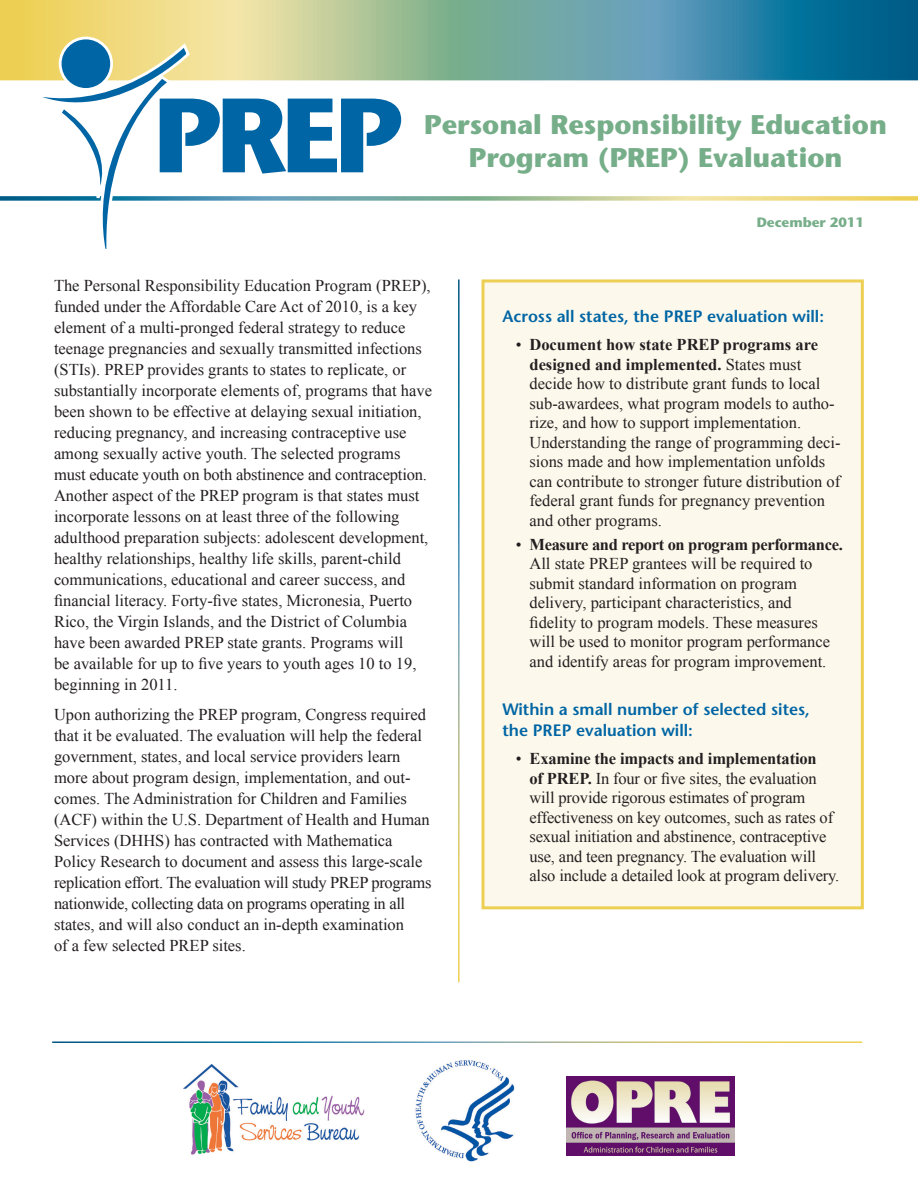
<style>
.page{position:relative;width:918px;height:1188px;background:#fff}
.page>*{position:absolute;margin:0;border:0;box-sizing:border-box;transform-origin:0 0}
.t1{font:700 105.3px "Stone Sans Std";color:#0065a4}
.t2{font:700 27px/33px "Stone Sans Std";color:#77ae8a;text-align:center}
.t3{font:16.5px/21px "Times New Roman";color:#231f20}
.t4{font:600 16.5px/21px "Stone Sans Std";color:#0065a4}
.t5{font:700 13.5px "Stone Sans Std";color:#77ae8a}
.s1{font-weight:700}
</style>
<div class="page">
<svg style="left:0;top:0;width:918px;height:80px;background:#81ab99"></svg>
<svg style="left:0;top:196px;width:918px;height:5px;background:#aec2a1"></svg>
<div style="left:59px;top:37px;width:54px;height:54px;border:3px solid #fff;border-radius:50%"></div>
<svg style="left:26px;top:42px;width:165px;height:206px"></svg>
<div style="left:483px;top:281px;width:379px;height:627px;background:#fcf9ec"></div>
<div style="left:482px;top:279px;width:382px;height:630px;border:3px solid #edd053"></div>
<img style="left:184px;top:1065px;width:181px;height:90px">
<img style="left:415px;top:1060px;width:100px;height:102px">
<img style="left:566px;top:1076px;width:168px;height:79px">
<h1 class="t1" style="left:153px;top:73px;width:251px">PREP</h1>
<h2 class="t2" style="left:424px;top:108px;width:464px">Personal Responsibility Education<br>Program (PREP) Evaluation</h2>
<p class="t5" style="left:757px;top:215px;width:109px">December 2011</p>
<p class="t3" style="left:54px;top:275px;width:380px">The Personal Responsibility Education Program (PREP), funded under the Affordable Care Act of 2010, is a key element of a multi-pronged federal strategy to reduce teenage pregnancies and sexually transmitted infections (STIs). PREP provides grants to states to replicate, or substantially incorporate elements of, programs that have been shown to be effective at delaying sexual initiation, reducing pregnancy, and increasing contraceptive use among sexually active youth. The selected programs must educate youth on both abstinence and contraception.<br>Another aspect of the PREP program is that states must incorporate lessons on at least three of the following adulthood preparation subjects: adolescent development, healthy relationships, healthy life skills, parent-child communications, educational and career success, and financial literacy. Forty-five states, Micronesia, Puerto Rico, the Virgin Islands, and the District of Columbia have been awarded PREP state grants. Programs will<br>be available for up to five years to youth ages 10 to 19, beginning in 2011.</p>
<p class="t3" style="left:54px;top:704px;width:379px">Upon authorizing the PREP program, Congress required that it be evaluated. The evaluation will help the federal government, states, and local service providers learn more about program design, implementation, and out&shy;comes. The Administration for Children and Families (ACF) within the U.S. Department of Health and Human Services (DHHS) has contracted with Mathematica Policy Research to document and assess this large-scale replication effort. The evaluation will study PREP programs nationwide, collecting data on programs operating in all states, and will also conduct an in-depth examination<br>of a few selected PREP sites.</p>
<p class="t4" style="left:502px;top:305px;width:323px">Across all states, the PREP evaluation will:</p>
<p class="t3" style="left:529px;top:335px;width:313px;line-height:19.5px;text-indent:-13px">• <span class="s1">Document how state PREP programs are designed and implemented.</span> States must decide how to distribute grant funds to local sub-awardees, what program models to autho&shy;rize, and how to support implementation.<br>Understanding the range of programming deci&shy;sions made and how implementation unfolds can contribute to stronger future distribution of federal grant funds for pregnancy prevention and other programs.</p>
<p class="t3" style="left:529px;top:534px;width:315px;line-height:19.5px;text-indent:-13px">• <span class="s1">Measure and report on program performance.<br></span>All state PREP grantees will be required to submit standard information on program delivery, participant characteristics, and<br>fidelity to program models. These measures will be used to monitor program performance and identify areas for program improvement.</p>
<p class="t4" style="left:502px;top:698px;width:309px">Within a small number of selected sites, the PREP evaluation will:</p>
<p class="t3" style="left:529px;top:749px;width:311px;line-height:19.5px;text-indent:-13px">• <span class="s1">Examine the impacts and implementation<br>of PREP.</span> In four or five sites, the evaluation will provide rigorous estimates of program effectiveness on key outcomes, such as rates of sexual initiation and abstinence, contraceptive use, and teen pregnancy. The evaluation will also include a detailed look at program delivery.</p>
</div>
